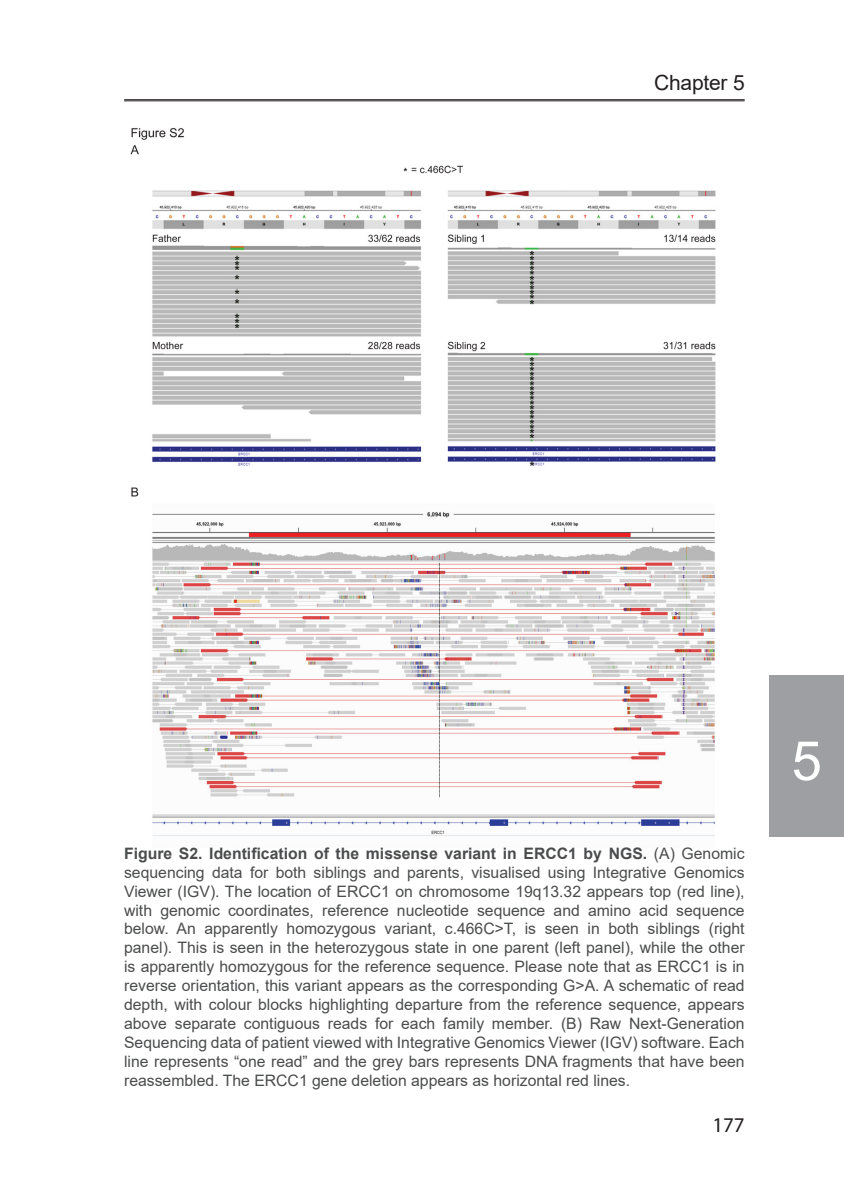
<style>
.page{position:relative;width:844px;height:1191px;background:#fff}
.page>*{position:absolute;margin:0;border:0;box-sizing:border-box;transform-origin:0 0}
.t1{font:54.25px "Arial";color:#fff}
.t2{font:21px "Arial";letter-spacing:-.01em;color:#231f20}
.t3{font:21px "Myriad Pro";color:#231f20}
.t4{font:15.75px/18.9px "Arial";color:#4b4c4d;text-align:justify}
.s1{font-weight:700}
</style>
<div class="page">
<hr style="left:124px;top:99px;width:620px;height:1px;background:#231f20">
<hr style="left:124px;top:101px;width:620px;height:1px;background:#231f20">
<div style="left:769px;top:675px;width:74px;height:161px;background:#9d9fa2"></div>
<img style="left:130px;top:127px;width:586px;height:709px">
<h2 class="t2" style="left:654px;top:68px;width:92px">Chapter 5</h2>
<p class="t4" style="left:124px;top:843px;width:622px"><span class="s1">Figure S2. Identification of the missense variant in ERCC1 by NGS.</span> (A) Genomic sequencing data for both siblings and parents, visualised using Integrative Genomics Viewer (IGV). The location of ERCC1 on chromosome 19q13.32 appears top (red line), with genomic coordinates, reference nucleotide sequence and amino acid sequence below. An apparently homozygous variant, c.466C&gt;T, is seen in both siblings (right panel). This is seen in the heterozygous state in one parent (left panel), while the other is apparently homozygous for the reference sequence. Please note that as ERCC1 is in reverse orientation, this variant appears as the corresponding G&gt;A. A schematic of read depth, with colour blocks highlighting departure from the reference sequence, appears above separate contiguous reads for each family member. (B) Raw Next-Generation Sequencing data of patient viewed with Integrative Genomics Viewer (IGV) software. Each line represents “one read” and the grey bars represents DNA fragments that have been reassembled. The ERCC1 gene deletion appears as horizontal red lines.</p>
<h2 class="t3" style="left:712px;top:1112px;width:34px">177</h2>
<h1 class="t1" style="left:791px;top:723px;width:32px">5</h1>
</div>
